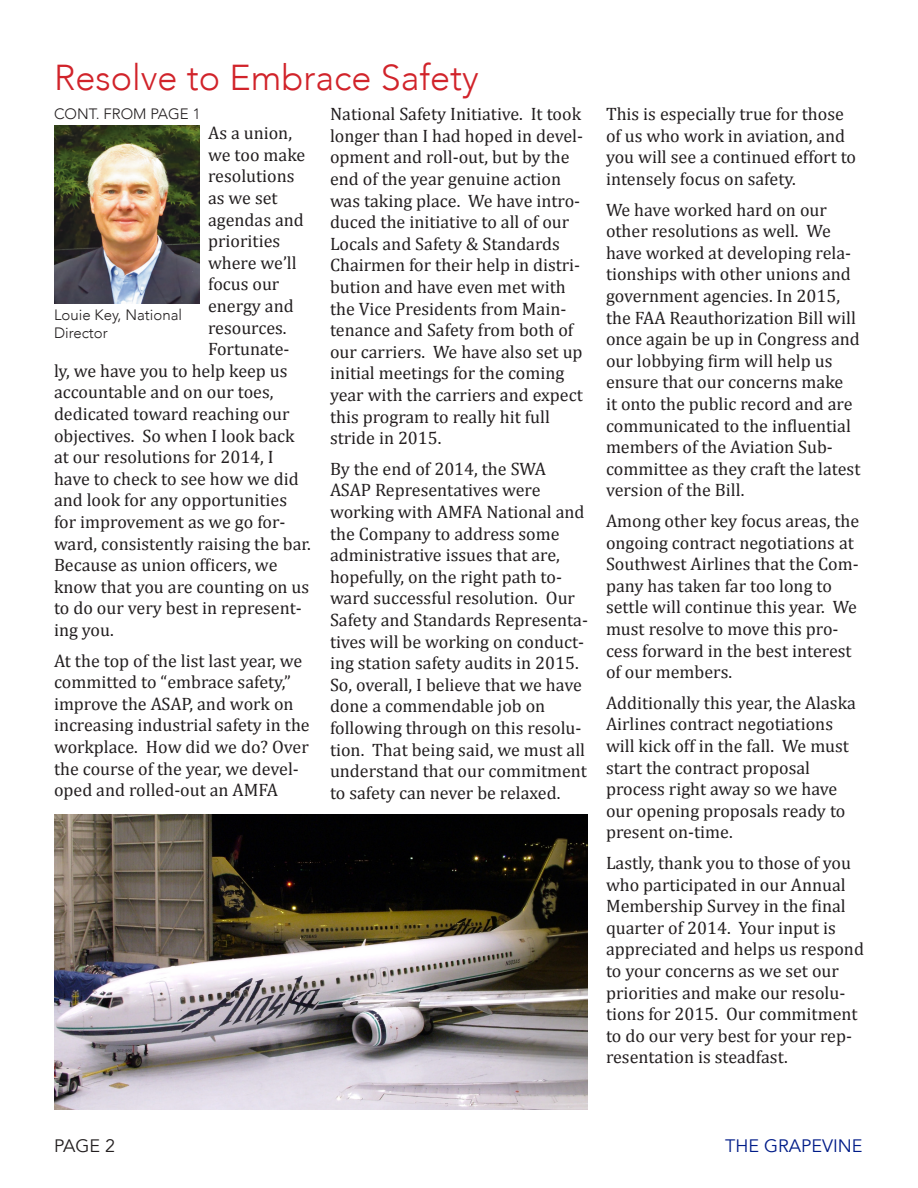
<style>
.page{position:relative;width:918px;height:1188px;background:#fff}
.page>*{position:absolute;margin:0;border:0;box-sizing:border-box;transform-origin:0 0}
.t1{font:300 36px "Avenir";color:#d1232a}
.t2{font:18px/21.6px "Cambria";color:#231f20}
.t3{font:18px "Avenir";color:#001c88}
.t4{font:18px "Avenir";color:#231f20}
.t5{font:300 15px/18px "Avenir";color:#231f20}
</style>
<div class="page">
<img style="left:54px;top:125px;width:145px;height:178px">
<img style="left:54px;top:814px;width:534px;height:295px">
<p class="t1" style="left:54px;top:56px;width:426px">Resolve to Embrace Safety</p>
<p class="t5" style="left:54px;top:105px;width:148px">CONT. FROM PAGE 1</p>
<p class="t2" style="left:330px;top:103px;width:255px">National Safety Initiative. It took longer than I had hoped in devel&shy;opment and roll-out, but by the end of the year genuine action was taking place. We have intro&shy;duced the initiative to all of our<br>Locals and Safety &amp; Standards<br>Chairmen for their help in distri&shy;bution and have even met with the Vice Presidents from Main&shy;tenance and Safety from both of our carriers. We have also set up initial meetings for the coming year with the carriers and expect this program to really hit full stride in 2015.</p>
<p class="t2" style="left:330px;top:458px;width:259px">By the end of 2014, the SWA<br>ASAP Representatives were working with AMFA National and the Company to address some administrative issues that are, hopefully, on the right path to&shy;ward successful resolution. Our<br>Safety and Standards Representa&shy;tives will be working on conduct&shy;ing station safety audits in 2015.<br>So, overall, I believe that we have done a commendable job on following through on this resolu&shy;tion. That being said, we must all understand that our commitment to safety can never be relaxed.</p>
<p class="t2" style="left:208px;top:122px;width:85px">As a union,</p>
<p class="t2" style="left:208px;top:144px;width:99px">we too make</p>
<p class="t2" style="left:208px;top:165px;width:88px">resolutions</p>
<p class="t2" style="left:208px;top:187px;width:71px">as we set</p>
<p class="t2" style="left:208px;top:208px;width:97px">agendas and</p>
<p class="t2" style="left:208px;top:230px;width:74px">priorities</p>
<p class="t2" style="left:208px;top:252px;width:90px">where we’ll</p>
<p class="t2" style="left:208px;top:273px;width:73px">focus our</p>
<p class="t2" style="left:208px;top:295px;width:87px">energy and</p>
<p class="t2" style="left:208px;top:316px;width:80px">resources.</p>
<p class="t2" style="left:208px;top:338px;width:83px">Fortunate-</p>
<p class="t2" style="left:54px;top:360px;width:235px">ly, we have you to help keep us</p>
<p class="t2" style="left:54px;top:381px;width:221px">accountable and on our toes,</p>
<p class="t2" style="left:54px;top:403px;width:237px">dedicated toward reaching our</p>
<p class="t2" style="left:54px;top:424px;width:242px">objectives. So when I look back</p>
<p class="t2" style="left:54px;top:446px;width:221px">at our resolutions for 2014, I</p>
<p class="t2" style="left:54px;top:468px;width:246px">have to check to see how we did</p>
<p class="t2" style="left:54px;top:489px;width:235px">and look for any opportunities</p>
<p class="t2" style="left:54px;top:511px;width:233px">for improvement as we go for-</p>
<p class="t2" style="left:54px;top:532px;width:258px">ward, consistently raising the bar.</p>
<p class="t2" style="left:54px;top:554px;width:225px">Because as union officers, we</p>
<p class="t2" style="left:54px;top:576px;width:257px">know that you are counting on us</p>
<p class="t2" style="left:54px;top:597px;width:249px">to do our very best in represent-</p>
<p class="t2" style="left:54px;top:619px;width:61px">ing you.</p>
<p class="t2" style="left:54px;top:649px;width:257px">At the top of the list last year, we committed to “embrace safety,” improve the ASAP, and work on increasing industrial safety in the workplace. How did we do? Over the course of the year, we devel&shy;oped and rolled-out an AMFA</p>
<p class="t5" style="left:54px;top:306px;width:130px">Louie Key, National<br>Director</p>
<p class="t2" style="left:606px;top:103px;width:252px">This is especially true for those of us who work in aviation, and you will see a continued effort to intensely focus on safety.</p>
<p class="t2" style="left:606px;top:199px;width:256px">We have worked hard on our other resolutions as well. We have worked at developing rela&shy;tionships with other unions and government agencies. In 2015, the FAA Reauthorization Bill will once again be up in Congress and our lobbying firm will help us ensure that our concerns make<br>it onto the public record and are communicated to the influential members of the Aviation Sub&shy;committee as they craft the latest version of the Bill.</p>
<p class="t2" style="left:606px;top:510px;width:255px">Among other key focus areas, the ongoing contract negotiations at<br>Southwest Airlines that the Com&shy;pany has taken far too long to settle will continue this year. We must resolve to move this pro&shy;cess forward in the best interest of our members.</p>
<p class="t2" style="left:606px;top:692px;width:251px">Additionally this year, the Alaska<br>Airlines contract negotiations will kick off in the fall. We must start the contract proposal process right away so we have our opening proposals ready to present on-time.</p>
<p class="t2" style="left:606px;top:852px;width:260px">Lastly, thank you to those of you who participated in our Annual<br>Membership Survey in the final quarter of 2014. Your input is appreciated and helps us respond to your concerns as we set our priorities and make our resolu&shy;tions for 2015. Our commitment to do our very best for your rep&shy;resentation is steadfast.</p>
<p class="t4" style="left:54px;top:1135px;width:63px">PAGE 2</p>
<p class="t3" style="left:725px;top:1135px;width:139px">THE GRAPEVINE</p>
</div>
